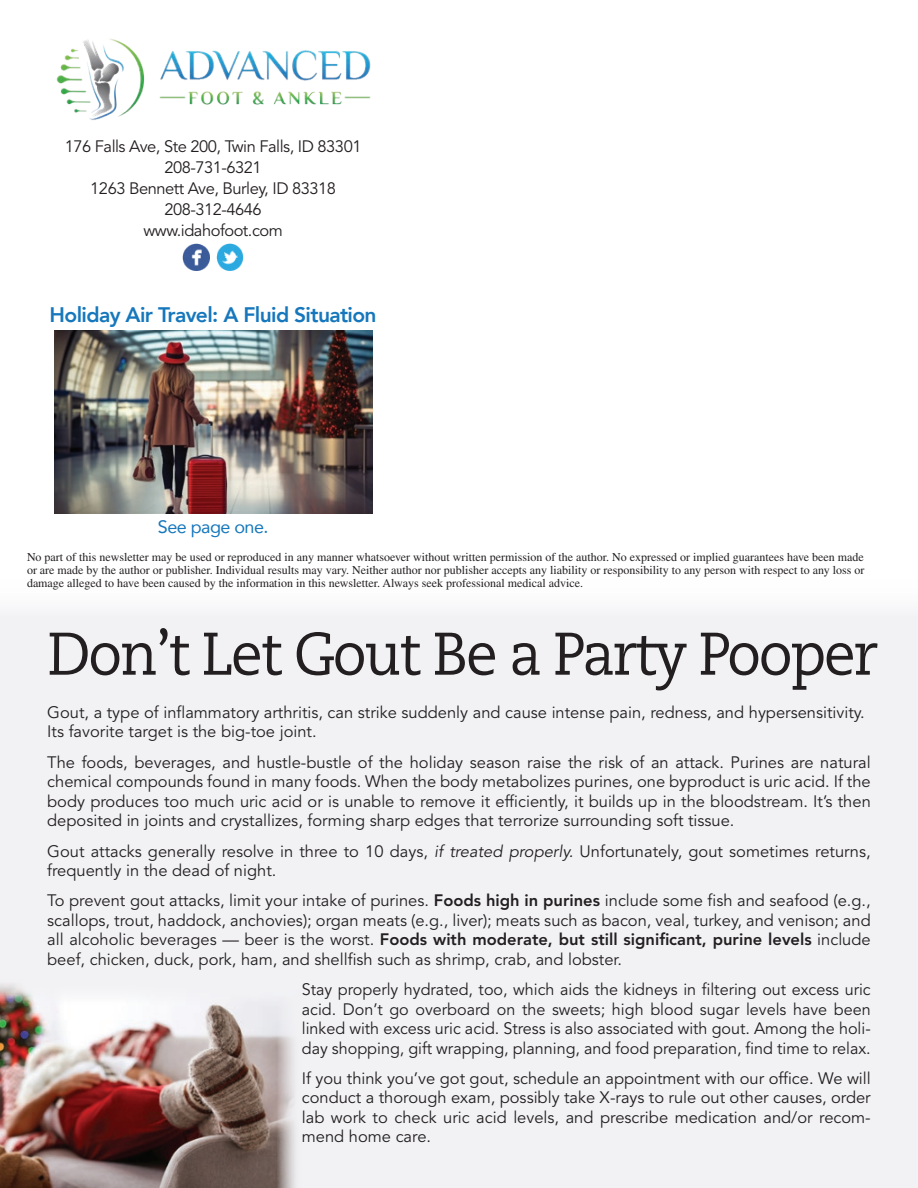
<style>
.page{position:relative;width:918px;height:1188px;background:#fff}
.page>*{position:absolute;margin:0;border:0;box-sizing:border-box;transform-origin:0 0}
.t1{font:60px "Caecilia LT Std";letter-spacing:-.04em;color:#231f20;scale:.95 1}
.t2{font:800 21px "Avenir";letter-spacing:-.03em;color:#1677bc}
.t3{font:18px "Avenir";letter-spacing:-.03em;color:#1677bc}
.t4{font:16.5px/19.5px "Avenir LT Std";color:#231f20;text-align:justify}
.t5{font:16.5px/21px "Avenir LT Std";letter-spacing:-.03em;color:#231f20;text-align:center}
.t6{font:12px/12.8px "Times LT Std";color:#231f20;text-align:justify}
.s1{font-style:italic}
.s2{font-weight:800}
</style>
<div class="page">
<div style="left:0;top:577px;width:918px;height:611px;background:#f2f2f5"></div>
<img style="left:0;top:984px;width:296px;height:204px">
<img style="left:54px;top:330px;width:318px;height:184px">
<img style="left:183px;top:244px;width:27px;height:27px">
<img style="left:216px;top:244px;width:27px;height:27px">
<img style="left:56px;top:39px;width:315px;height:81px">
<p class="t5" style="left:65px;top:136px;width:298px">176 Falls Ave, Ste 200, Twin Falls, ID 83301<br>208-731-6321<br>1263 Bennett Ave, Burley, ID 83318<br>208-312-4646<br>www.idahofoot.com</p>
<p class="t2" style="left:50px;top:298px;width:329px">Holiday Air Travel: A Fluid Situation</p>
<p class="t3" style="left:158px;top:512px;width:112px">See page one.</p>
<p class="t6" style="left:27px;top:551px;width:839px">No part of this newsletter may be used or reproduced in any manner whatsoever without written permission of the author. No expressed or implied guarantees have been made or are made by the author or publisher. Individual results may vary. Neither author nor publisher accepts any liability or responsibility to any person with respect to any loss or damage alleged to have been caused by the information in this newsletter. Always seek professional medical advice.</p>
<h1 class="t1" style="left:47px;top:619px;width:876px">Don’t Let Gout Be a Party Pooper</h1>
<p class="t4" style="left:47px;top:703px;width:819px">Gout, a type of inflammatory arthritis, can strike suddenly and cause intense pain, redness, and hypersensitivity.<br>Its favorite target is the big-toe joint.</p>
<p class="t4" style="left:47px;top:753px;width:825px">The foods, beverages, and hustle-bustle of the holiday season raise the risk of an attack. Purines are natural chemical compounds found in many foods. When the body metabolizes purines, one byproduct is uric acid. If the body produces too much uric acid or is unable to remove it efficiently, it builds up in the bloodstream. It’s then deposited in joints and crystallizes, forming sharp edges that terrorize surrounding soft tissue.</p>
<p class="t4" style="left:47px;top:842px;width:825px">Gout attacks generally resolve in three to 10 days, <span class="s1">if treated properly.</span> Unfortunately, gout sometimes returns, frequently in the dead of night.</p>
<p class="t4" style="left:47px;top:891px;width:825px">To prevent gout attacks, limit your intake of purines. <span class="s2">Foods high in purines</span> include some fish and seafood (e.g., scallops, trout, haddock, anchovies); organ meats (e.g., liver); meats such as bacon, veal, turkey, and venison; and all alcoholic beverages — beer is the worst. <span class="s2">Foods with moderate, but still significant, purine levels</span> include beef, chicken, duck, pork, ham, and shellfish such as shrimp, crab, and lobster.</p>
<p class="t4" style="left:302px;top:980px;width:570px">Stay properly hydrated, too, which aids the kidneys in filtering out excess uric acid. Don’t go overboard on the sweets; high blood sugar levels have been linked with excess uric acid. Stress is also associated with gout. Among the holi&shy;day shopping, gift wrapping, planning, and food preparation, find time to relax.</p>
<p class="t4" style="left:302px;top:1069px;width:570px">If you think you’ve got gout, schedule an appointment with our office. We will conduct a thorough exam, possibly take X-rays to rule out other causes, order lab work to check uric acid levels, and prescribe medication and/or recom&shy;mend home care.</p>
</div>
